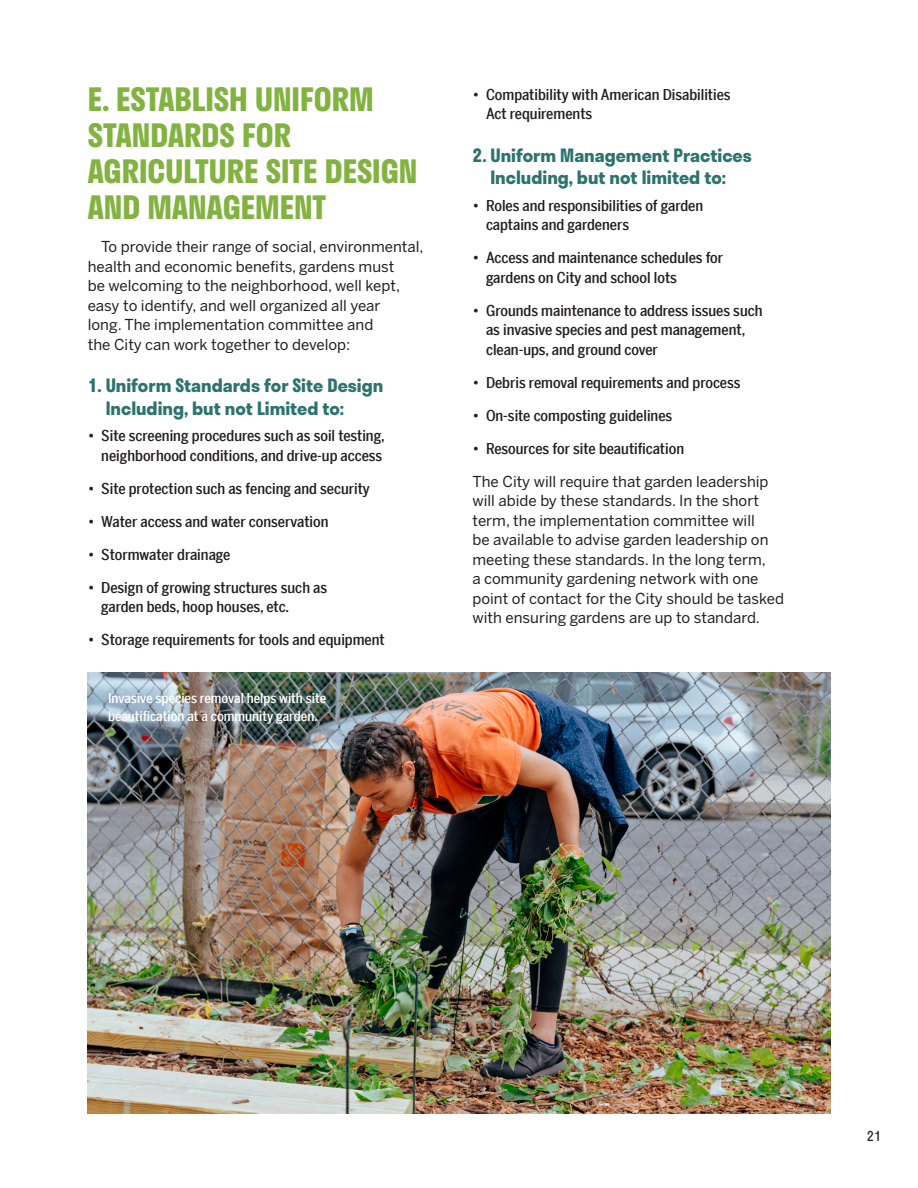
<style>
.page{position:relative;width:918px;height:1188px;background:#fff}
.page>*{position:absolute;margin:0;border:0;box-sizing:border-box;transform-origin:0 0}
.t1{font:700 31.5px/36px "Stratos";color:#82b340}
.t2{font:700 18px/22.5px "Stratos";color:#2c7370}
.t3{font:500 15px/19.5px "Benton Sans Condensed";color:#231f20}
.t4{font:15px/19.5px "Benton Sans";color:#231f20}
.t5{font:500 13.5px/18px "Benton Sans Condensed";color:#fff}
.t6{font:13.5px "Stratos";color:#231f20}
</style>
<div class="page">
<img style="left:88px;top:672px;width:742px;height:442px">
<h1 class="t1" style="left:88px;top:80px;width:331px">E. ESTABLISH UNIFORM<br>STANDARDS FOR<br>AGRICULTURE SITE DESIGN<br>AND MANAGEMENT</h1>
<p class="t4" style="left:88px;top:237px;width:337px;text-indent:14px">To provide their range of social, environmental, health and economic benefits, gardens must<br>be welcoming to the neighborhood, well kept, easy to identify, and well organized all year<br>long. The implementation committee and<br>the City can work together to develop:</p>
<p class="t2" style="left:106px;top:374px;width:279px;text-indent:-18px">1. Uniform Standards for Site Design<br>Including, but not Limited to:</p>
<p class="t3" style="left:88px;top:425px;width:299px;text-align:right">• Site screening procedures such as soil testing, neighborhood conditions, and drive-up access</p>
<p class="t3" style="left:88px;top:478px;width:284px">• Site protection such as fencing and security</p>
<p class="t3" style="left:88px;top:511px;width:242px">• Water access and water conservation</p>
<p class="t3" style="left:88px;top:544px;width:144px">• Stormwater drainage</p>
<p class="t3" style="left:101px;top:577px;width:228px;text-indent:-14px">• Design of growing structures such as garden beds, hoop houses, etc.</p>
<p class="t3" style="left:88px;top:629px;width:299px">• Storage requirements for tools and equipment</p>
<p class="t5" style="left:108px;top:689px;width:220px">Invasive species removal helps with site beautification at a community garden.</p>
<p class="t3" style="left:486px;top:84px;width:246px;text-indent:-14px">• Compatibility with American Disabilities<br>Act requirements</p>
<p class="t2" style="left:472px;top:143px;width:281px;text-align:center">2. Uniform Management Practices<br>Including, but not limited to:</p>
<p class="t3" style="left:486px;top:195px;width:219px;text-indent:-14px">• Roles and responsibilities of garden captains and gardeners</p>
<p class="t3" style="left:486px;top:247px;width:239px;text-indent:-14px">• Access and maintenance schedules for gardens on City and school lots</p>
<p class="t3" style="left:486px;top:300px;width:278px;text-indent:-14px">• Grounds maintenance to address issues such as invasive species and pest management, clean-ups, and ground cover</p>
<p class="t3" style="left:472px;top:372px;width:269px">• Debris removal requirements and process</p>
<p class="t3" style="left:472px;top:405px;width:201px">• On-site composting guidelines</p>
<p class="t3" style="left:472px;top:438px;width:213px">• Resources for site beautification</p>
<p class="t4" style="left:472px;top:471px;width:313px">The City will require that garden leadership will abide by these standards. In the short term, the implementation committee will<br>be available to advise garden leadership on meeting these standards. In the long term,<br>a community gardening network with one point of contact for the City should be tasked with ensuring gardens are up to standard.</p>
<p class="t6" style="left:867px;top:1125px;width:16px">21</p>
</div>
